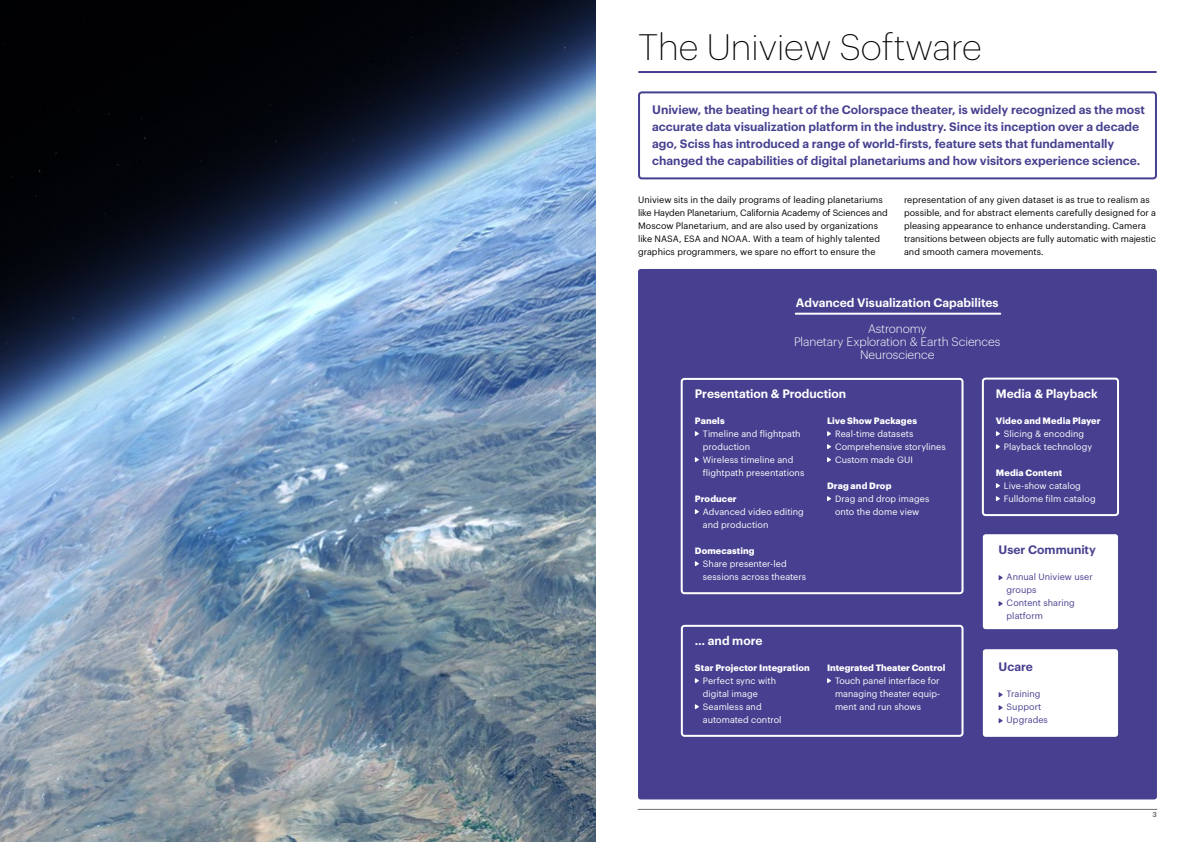
<style>
.page{position:relative;width:1191px;height:842px;background:#fff}
.page>*{position:absolute;margin:0;border:0;box-sizing:border-box;transform-origin:0 0}
.t1{font:200 36px "Graphik";color:#000}
.t2{font:600 12px/17px "Graphik";color:#474090}
.t3{font:600 12px "Graphik";color:#fff}
.t4{font:300 12px/13px "Graphik";letter-spacing:-.005em;color:#fff;text-align:center}
.t5{font:9px/13px "Graphik";color:#000}
.t6{font:9px/13px "Graphik";letter-spacing:.005em;color:#fff}
.t7{font:700 9px "Graphik";letter-spacing:.01em;color:#fff}
.t8{font:9px/13px "Graphik";letter-spacing:.005em;color:#474090}
.t9{font:600 7px "Graphik";color:#707172}
</style>
<div class="page">
<div style="left:638px;top:91px;width:519px;height:88px;border:2px solid #474090;border-radius:3px"></div>
<div style="left:638px;top:269px;width:519px;height:530px;background:#474090;border-radius:3px"></div>
<div style="left:983px;top:534px;width:135px;height:95px;background:#fff;border-radius:3px"></div>
<div style="left:983px;top:649px;width:135px;height:88px;background:#fff;border-radius:3px"></div>
<hr style="left:639px;top:71px;width:517px;height:2px;background:#474090">
<svg style="left:695px;top:431px;width:4px;height:5px"></svg>
<svg style="left:695px;top:457px;width:4px;height:5px"></svg>
<svg style="left:695px;top:509px;width:4px;height:5px"></svg>
<svg style="left:695px;top:561px;width:4px;height:5px"></svg>
<svg style="left:996px;top:431px;width:4px;height:5px"></svg>
<svg style="left:996px;top:444px;width:4px;height:5px"></svg>
<svg style="left:996px;top:483px;width:4px;height:5px"></svg>
<svg style="left:996px;top:496px;width:4px;height:5px"></svg>
<svg style="left:998px;top:575px;width:4px;height:5px"></svg>
<svg style="left:998px;top:601px;width:4px;height:5px"></svg>
<svg style="left:998px;top:692px;width:4px;height:5px"></svg>
<svg style="left:998px;top:705px;width:4px;height:5px"></svg>
<svg style="left:998px;top:718px;width:4px;height:5px"></svg>
<svg style="left:695px;top:678px;width:4px;height:5px"></svg>
<svg style="left:695px;top:704px;width:4px;height:5px"></svg>
<div style="left:680px;top:378px;width:283px;height:216px;border:2px solid #fff;border-radius:3px"></div>
<div style="left:681px;top:625px;width:282px;height:112px;border:2px solid #fff;border-radius:3px"></div>
<div style="left:982px;top:378px;width:137px;height:138px;border:2px solid #fff;border-radius:3px"></div>
<svg style="left:827px;top:431px;width:4px;height:5px"></svg>
<svg style="left:827px;top:444px;width:4px;height:5px"></svg>
<svg style="left:827px;top:457px;width:4px;height:5px"></svg>
<svg style="left:827px;top:496px;width:4px;height:5px"></svg>
<svg style="left:827px;top:678px;width:4px;height:5px"></svg>
<hr style="left:638px;top:809px;width:519px;height:1px;background:#707172">
<hr style="left:795px;top:313px;width:205px;height:2px;background:#fff">
<img style="left:0;top:0;width:595px;height:842px">
<h1 class="t1" style="left:638px;top:21px;width:345px">The Uniview Software</h1>
<p class="t2" style="left:652px;top:100px;width:494px">Uniview, the beating heart of the Colorspace theater, is widely recognized as the most accurate data visualization platform in the industry. Since its inception over a decade ago, Sciss has introduced a range of world-firsts, feature sets that fundamentally changed the capabilities of digital planetariums and how visitors experience science.</p>
<p class="t5" style="left:638px;top:192px;width:251px">Uniview sits in the daily programs of leading planetariums like Hayden Planetarium, California Academy of Sciences and Moscow Planetarium, and are also used by organizations like NASA, ESA and NOAA. With a team of highly talented graphics programmers, we spare no effort to ensure the</p>
<p class="t5" style="left:904px;top:192px;width:254px">representation of any given dataset is as true to realism as possible, and for abstract elements carefully designed for a pleasing appearance to enhance understanding. Camera transitions between objects are fully automatic with majestic and smooth camera movements.</p>
<h2 class="t3" style="left:796px;top:293px;width:204px">Advanced Visualization Capabilites</h2>
<h2 class="t4" style="left:794px;top:321px;width:208px">Astronomy<br>Planetary Exploration &amp; Earth Sciences<br>Neuroscience</h2>
<h2 class="t3" style="left:695px;top:384px;width:153px">Presentation &amp; Production</h2>
<p class="t7" style="left:695px;top:414px;width:31px">Panels</p>
<p class="t6" style="left:703px;top:426px;width:103px">Timeline and flightpath production<br>Wireless timeline and flightpath presentations</p>
<p class="t7" style="left:695px;top:492px;width:43px">Producer</p>
<p class="t6" style="left:703px;top:504px;width:103px">Advanced video editing and production</p>
<p class="t7" style="left:695px;top:544px;width:61px">Domecasting</p>
<p class="t6" style="left:703px;top:556px;width:105px">Share presenter-led sessions across theaters</p>
<p class="t7" style="left:827px;top:414px;width:91px">Live Show Packages</p>
<p class="t6" style="left:835px;top:426px;width:112px">Real-time datasets<br>Comprehensive storylines<br>Custom made GUI</p>
<p class="t7" style="left:827px;top:479px;width:66px">Drag and Drop</p>
<p class="t6" style="left:835px;top:491px;width:96px">Drag and drop images onto the dome view</p>
<h2 class="t3" style="left:695px;top:631px;width:69px">… and more</h2>
<p class="t7" style="left:695px;top:661px;width:116px">Star Projector Integration</p>
<p class="t6" style="left:703px;top:673px;width:80px">Perfect sync with digital image<br>Seamless and automated control</p>
<p class="t7" style="left:827px;top:661px;width:120px">Integrated Theater Control</p>
<p class="t6" style="left:835px;top:673px;width:107px;text-align:justify">Touch panel interface for managing theater equip&shy;ment and run shows</p>
<h2 class="t3" style="left:996px;top:384px;width:103px">Media &amp; Playback</h2>
<p class="t7" style="left:996px;top:414px;width:106px">Video and Media Player</p>
<p class="t6" style="left:1004px;top:426px;width:90px">Slicing &amp; encoding<br>Playback technology</p>
<p class="t7" style="left:996px;top:466px;width:68px">Media Content</p>
<p class="t6" style="left:1004px;top:478px;width:93px">Live-show catalog<br>Fulldome film catalog</p>
<h2 class="t2" style="left:998px;top:540px;width:99px">User Community</h2>
<p class="t8" style="left:1006px;top:569px;width:88px">Annual Uniview user groups<br>Content sharing platform</p>
<h2 class="t2" style="left:998px;top:657px;width:36px">Ucare</h2>
<p class="t8" style="left:1006px;top:686px;width:43px">Training<br>Support<br>Upgrades</p>
<p class="t9" style="left:1152px;top:809px;width:6px">3</p>
</div>
